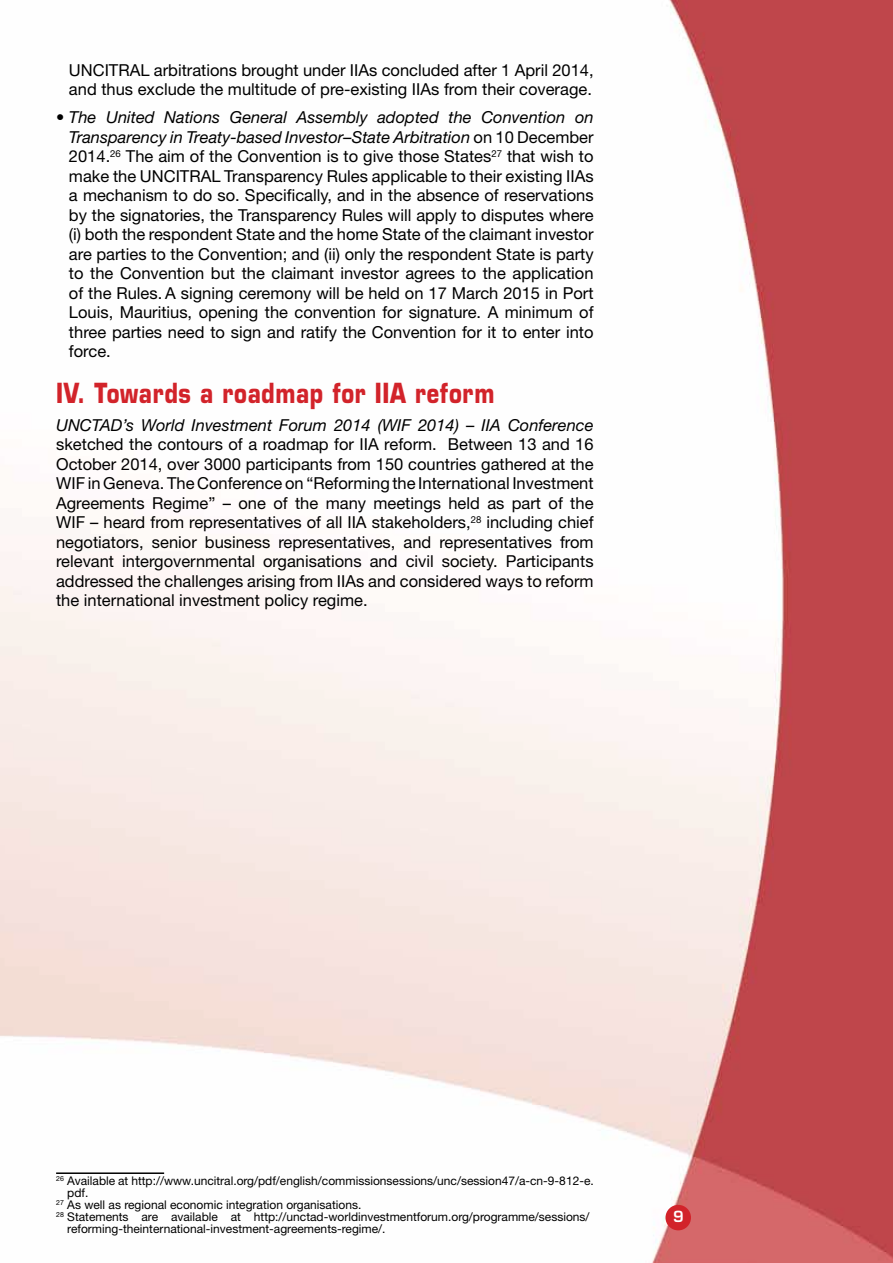
<style>
.page{position:relative;width:893px;height:1263px;background:#fff}
.page>*{position:absolute;margin:0;border:0;box-sizing:border-box;transform-origin:0 0}
.t1{font:700 27px "Eurostile LT Std";letter-spacing:.03em;color:#d2232a;scale:.8 1}
.t2{font:16.5px/19.5px "Helvetica Neue LT Std";color:#000;text-align:justify}
.t3{font:600 15px "Eurostile LT Std";color:#fff}
.t4{font:12px "Helvetica Neue LT Std";color:#000}
.s1{font-style:italic}
</style>
<div class="page">
<img style="left:0;top:0;width:893px;height:1263px">
<div style="left:665px;top:1205px;width:26px;height:25px;background:#d2232a;border-radius:50%"></div>
<hr style="left:56px;top:1172px;width:108px;height:2px;background:#000">
<p class="t2" style="left:69px;top:60px;width:526px">UNCITRAL arbitrations brought under IIAs concluded after 1 April 2014, and thus exclude the multitude of pre-existing IIAs from their coverage.</p>
<p class="t2" style="left:69px;top:107px;width:526px;text-indent:-13px">• <span class="s1">The United Nations General Assembly adopted the Convention on Transparency in Treaty-based Investor–State Arbitration</span> on 10 December 2014.<sup>26</sup> The aim of the Convention is to give those States<sup>27</sup> that wish to make the UNCITRAL Transparency Rules applicable to their existing IIAs a mechanism to do so. Specifically, and in the absence of reservations by the signatories, the Transparency Rules will apply to disputes where (i) both the respondent State and the home State of the claimant investor are parties to the Convention; and (ii) only the respondent State is party to the Convention but the claimant investor agrees to the application of the Rules. A signing ceremony will be held on 17 March 2015 in Port Louis, Mauritius, opening the convention for signature. A minimum of three parties need to sign and ratify the Convention for it to enter into force.</p>
<h1 class="t1" style="left:56px;top:376px;width:549px">IV. Towards a roadmap for IIA reform</h1>
<p class="t2" style="left:56px;top:415px;width:539px"><span class="s1">UNCTAD’s World Investment Forum 2014 (WIF 2014)</span> – <span class="s1">IIA Conference </span>sketched the contours of a roadmap for IIA reform. Between 13 and 16<br>October 2014, over 3000 participants from 150 countries gathered at the WIF in Geneva. The Conference on “Reforming the International Investment Agreements Regime” – one of the many meetings held as part of the WIF – heard from representatives of all IIA stakeholders,<sup>28</sup> including chief negotiators, senior business representatives, and representatives from relevant intergovernmental organisations and civil society. Participants addressed the challenges arising from IIAs and considered ways to reform the international investment policy regime.</p>
<p class="t4" style="left:56px;top:1174px;width:539px"><sup>26</sup> Available at http://www.uncitral.org/pdf/english/commissionsessions/unc/session47/a-cn-9-812-e.</p>
<p class="t4" style="left:67px;top:1186px;width:23px">pdf.</p>
<p class="t4" style="left:56px;top:1198px;width:307px"><sup>27</sup> As well as regional economic integration organisations.</p>
<p class="t4" style="left:56px;top:1210px;width:535px"><sup>28</sup> Statements are available at http://unctad-worldinvestmentforum.org/programme/sessions/</p>
<p class="t4" style="left:67px;top:1222px;width:320px">reforming-theinternational-investment-agreements-regime/.</p>
<p class="t3" style="left:673px;top:1207px;width:12px">9</p>
</div>
